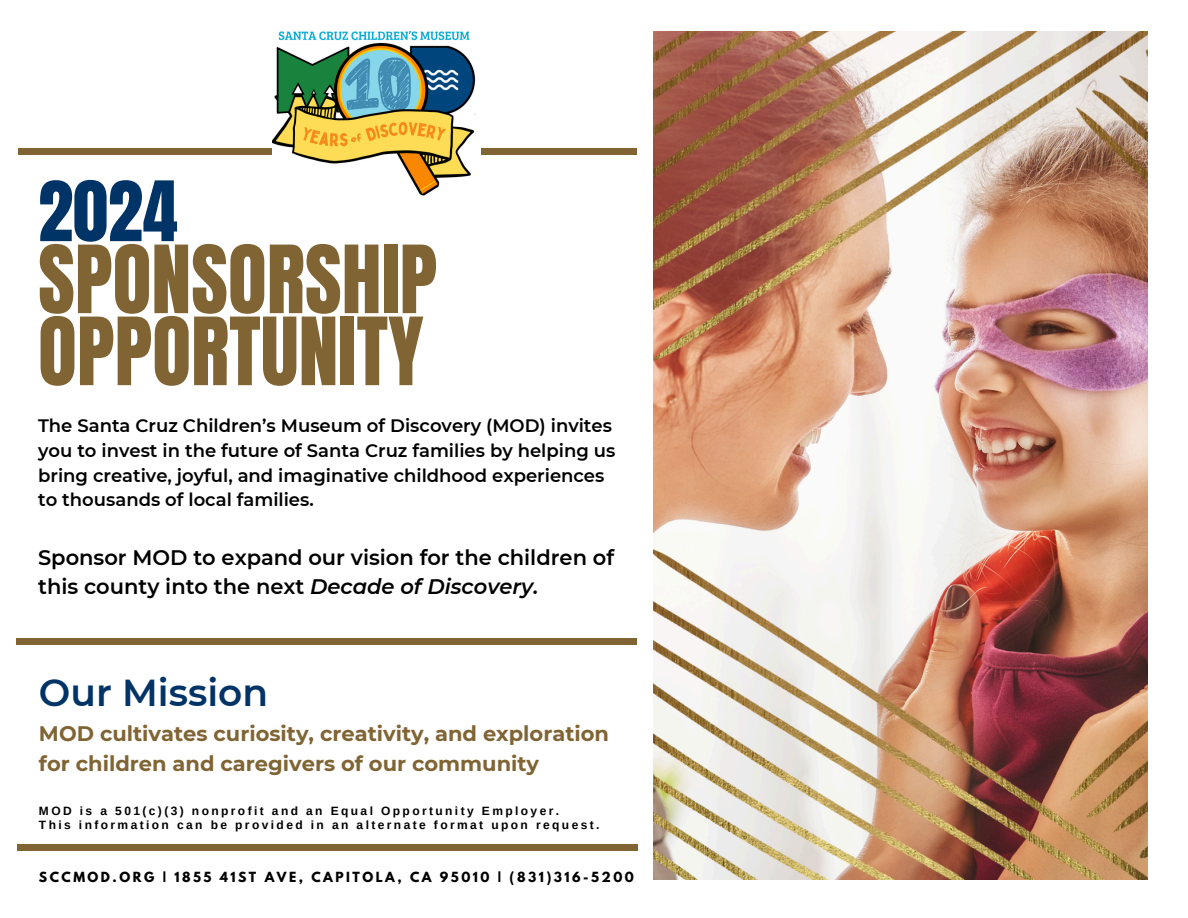
<style>
.page{position:relative;width:1188px;height:918px;background:#fff}
.page>*{position:absolute;margin:0;border:0;box-sizing:border-box;transform-origin:0 0}
.t1{font:79.8px/72px "Anton";color:#806434}
.t2{font:70.65px "Anton";color:#036}
.t3{font:600 37.5px "Montserrat";color:#036}
.t4{font:700 21px/29.2px "Montserrat";color:#806434}
.t5{font:600 21px/29.2px "Montserrat";color:#000}
.t6{font:600 18px/24.8px "Montserrat";color:#000}
.t7{font:700 12.45px "League Spartan";letter-spacing:.2em;color:#000}
.t8{font:700 12px "Arimo";letter-spacing:.2em;color:#000}
.s1{font-style:italic}
</style>
<div class="page">
<div style="left:18px;top:148px;width:619px;height:7px;background:#806434"></div>
<img style="left:272px;top:30px;width:208px;height:166px">
<img style="left:654px;top:32px;width:493px;height:847px">
<div style="left:18px;top:844px;width:620px;height:7px;background:#806434"></div>
<div style="left:17px;top:638px;width:620px;height:6px;background:#806434"></div>
<p class="t2" style="left:38px;top:161px;width:141px">2024</p>
<p class="t1" style="left:38px;top:245px;width:401px">SPONSORSHIP<br>OPPORTUNITY</p>
<h1 class="t6" style="left:38px;top:413px;width:579px">The Santa Cruz Children’s Museum of Discovery (MOD) invites you to invest in the future of Santa Cruz families by helping us bring creative, joyful, and imaginative childhood experiences to thousands of local families.</h1>
<h3 class="t5" style="left:38px;top:543px;width:578px">Sponsor MOD to expand our vision for the children of this county into the next <span class="s1">Decade of Discovery.</span></h3>
<h2 class="t3" style="left:39px;top:670px;width:231px">Our Mission</h2>
<h2 class="t4" style="left:39px;top:719px;width:572px">MOD cultivates curiosity, creativity, and exploration for children and caregivers of our community</h2>
<p class="t8" style="left:39px;top:804px;width:522px">MOD is a 501(c)(3) nonprofit and an Equal Opportunity Employer.</p>
<h2 class="t8" style="left:39px;top:818px;width:562px">This information can be provided in an alternate format upon request.</h2>
<p class="t7" style="left:39px;top:871px;width:596px">SCCMOD.ORG | 1855 41ST AVE, CAPITOLA, CA 95010 | (831)316-5200</p>
</div>
